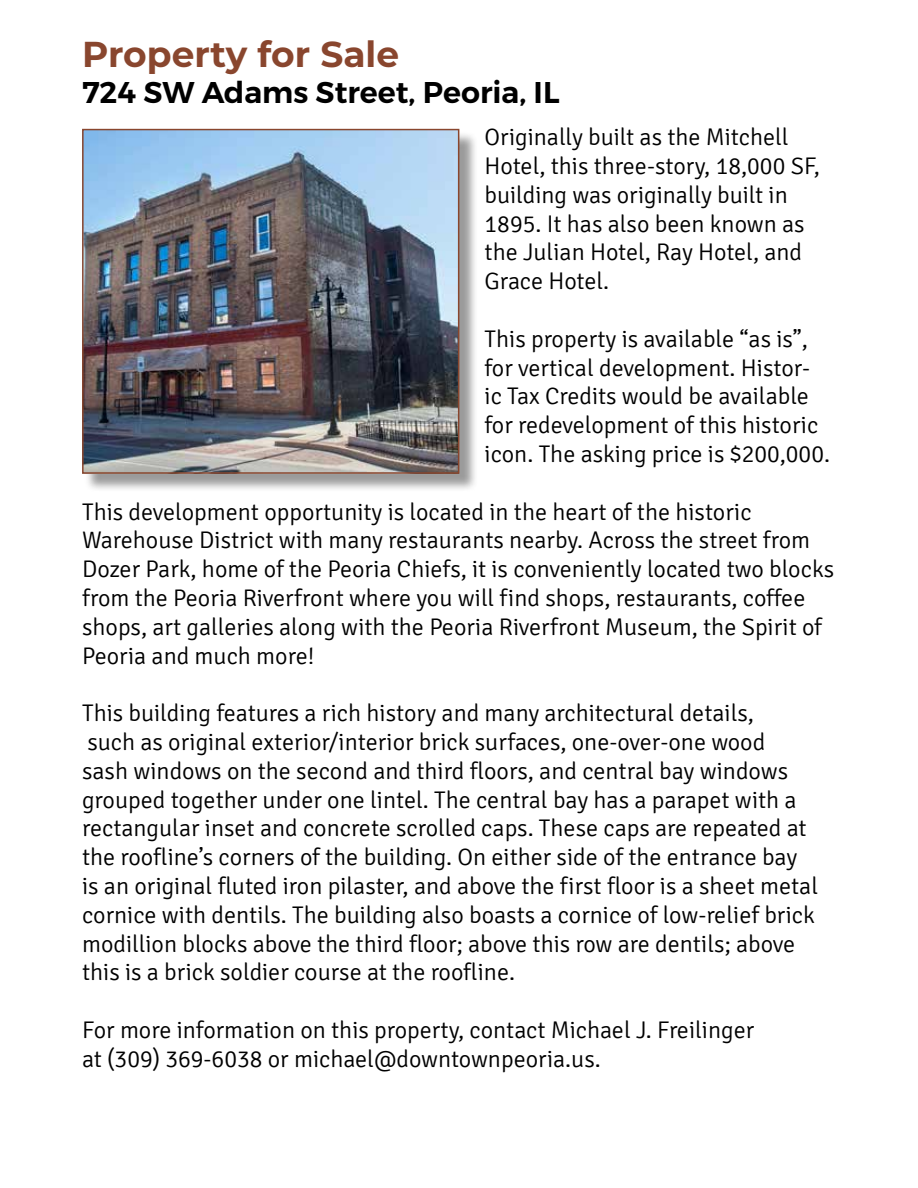
<style>
.page{position:relative;width:918px;height:1188px;background:#fff}
.page>*{position:absolute;margin:0;border:0;box-sizing:border-box;transform-origin:0 0}
.t1{font:700 36px "Montserrat";color:#89462e}
.t2{font:600 30px "Montserrat";color:#000}
.t3{font:300 24px/28.8px "Signika";color:#000}
</style>
<div class="page">
<div style="left:84px;top:131px;width:394px;height:361px;background:#000;opacity:.4"></div>
<img style="left:85px;top:132px;width:371px;height:339px">
<div style="left:82px;top:129px;width:377px;height:345px;border:2px solid #89462e"></div>
<h1 class="t1" style="left:82px;top:28px;width:319px">Property for Sale</h1>
<p class="t2" style="left:82px;top:74px;width:479px">724 SW Adams Street, Peoria, IL</p>
<p class="t3" style="left:485px;top:123px;width:337px">Originally built as the Mitchell<br>Hotel, this three-story, 18,000 SF, building was originally built in<br>1895. It has also been known as the Julian Hotel, Ray Hotel, and<br>Grace Hotel.</p>
<p class="t3" style="left:485px;top:325px;width:347px">This property is available “as is”, for vertical development. Histor&shy;ic Tax Credits would be available for redevelopment of this historic icon. The asking price is $200,000.</p>
<p class="t3" style="left:82px;top:498px;width:754px">This development opportunity is located in the heart of the historic Warehouse District with many restaurants nearby. Across the street from Dozer Park, home of the Peoria Chiefs, it is conveniently located two blocks from the Peoria Riverfront where you will find shops, restaurants, coffee shops, art galleries along with the Peoria Riverfront Museum, the Spirit of Peoria and much more!</p>
<p class="t3" style="left:82px;top:699px;width:738px">This building features a rich history and many architectural details,<br>such as original exterior/interior brick surfaces, one-over-one wood<br>sash windows on the second and third floors, and central bay windows grouped together under one lintel. The central bay has a parapet with a rectangular inset and concrete scrolled caps. These caps are repeated at the roofline’s corners of the building. On either side of the entrance bay is an original fluted iron pilaster, and above the first floor is a sheet metal cornice with dentils. The building also boasts a cornice of low-relief brick modillion blocks above the third floor; above this row are dentils; above this is a brick soldier course at the roofline.</p>
<p class="t3" style="left:82px;top:1016px;width:674px">For more information on this property, contact Michael J. Freilinger at (309) 369-6038 or michael@downtownpeoria.us.</p>
</div>
